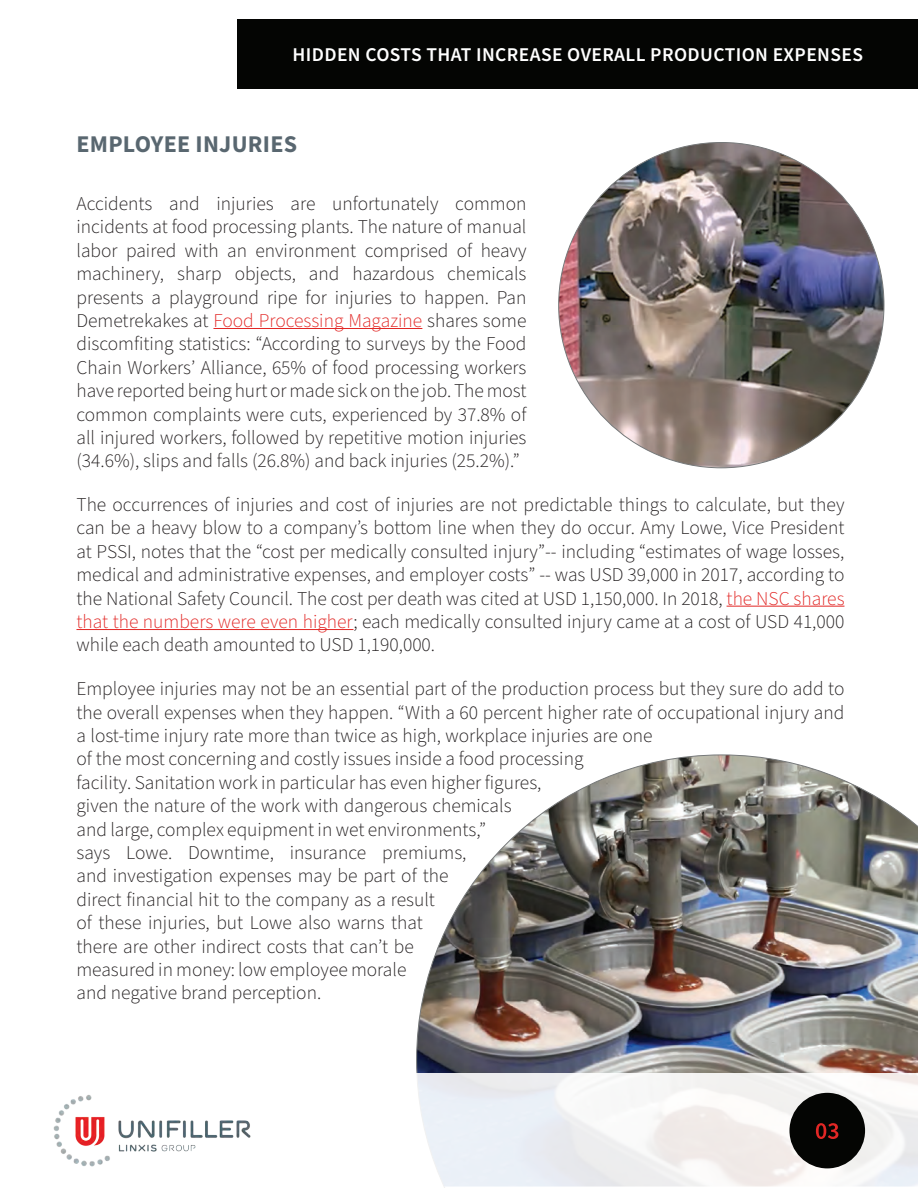
<style>
.page{position:relative;width:918px;height:1188px;background:#fff}
.page>*{position:absolute;margin:0;border:0;box-sizing:border-box;transform-origin:0 0}
.t1{font:700 24px "Source Sans Pro";letter-spacing:.01em;color:#596770}
.t2{font:300 19.5px/23.4px "Source Sans Pro";color:#231f20;text-align:justify}
.t3{font:600 19.5px "Source Sans Pro";letter-spacing:.02em;color:#fff}
.s1{color:#e22725}
</style>
<div class="page">
<img style="left:559px;top:142px;width:325px;height:326px;border-radius:163px">
<img style="left:416px;top:755px;width:502px;height:318px">
<svg style="left:417px;top:1073px;width:501px;height:115px;fill:#f1f0f5"></svg>
<div style="left:789px;top:1093px;width:76px;height:75px;background:#040503;border-radius:50%"></div>
<img style="left:53px;top:1095px;width:198px;height:72px">
<hr style="left:213px;top:328px;width:209px;height:1px;background:#e22725">
<hr style="left:727px;top:606px;width:117px;height:1px;background:#e22725">
<hr style="left:76px;top:629px;width:277px;height:1px;background:#e22725">
<svg style="left:816px;top:1123px;width:22px;height:16px"></svg>
<div style="left:238px;top:19px;width:680px;height:70px;background:#040503"></div>
<p class="t3" style="left:293px;top:41px;width:572px">HIDDEN COSTS THAT INCREASE OVERALL PRODUCTION EXPENSES</p>
<p class="t1" style="left:76px;top:128px;width:222px">EMPLOYEE INJURIES</p>
<p class="t2" style="left:76px;top:192px;width:452px">Accidents and injuries are unfortunately common incidents at food processing plants. The nature of manual labor paired with an environment comprised of heavy machinery, sharp objects, and hazardous chemicals presents a playground ripe for injuries to happen. Pan Demetrekakes at <span class="s1">Food Processing Magazine</span> shares some discomfiting statistics: “According to surveys by the Food Chain Workers’ Alliance, 65% of food processing workers have reported being hurt or made sick on the job. The most common complaints were cuts, experienced by 37.8% of all injured workers, followed by repetitive motion injuries (34.6%), slips and falls (26.8%) and back injuries (25.2%).”</p>
<p class="t2" style="left:76px;top:494px;width:770px">The occurrences of injuries and cost of injuries are not predictable things to calculate, but they can be a heavy blow to a company’s bottom line when they do occur. Amy Lowe, Vice President at PSSI, notes that the “cost per medically consulted injury”-- including “estimates of wage losses, medical and administrative expenses, and employer costs” -- was USD 39,000 in 2017, according to the National Safety Council. The cost per death was cited at USD 1,150,000. In 2018, <span class="s1">the NSC shares that the numbers were even higher</span>; each medically consulted injury came at a cost of USD 41,000 while each death amounted to USD 1,190,000.</p>
<p class="t2" style="left:76px;top:678px;width:770px;text-align:left">Employee injuries may not be an essential part of the production process but they sure do add to the overall expenses when they happen. “With a 60 percent higher rate of occupational injury and a lost-time injury rate more than twice as high, workplace injuries are one<br>of the most concerning and costly issues inside a food processing<br>facility. Sanitation work in particular has even higher figures,<br>given the nature of the work with dangerous chemicals<br>and large, complex equipment in wet environments,”<br>says Lowe. Downtime, insurance premiums,<br>and investigation expenses may be part of the<br>direct financial hit to the company as a result<br>of these injuries, but Lowe also warns that<br>there are other indirect costs that can’t be<br>measured in money: low employee morale<br>and negative brand perception.</p>
</div>
